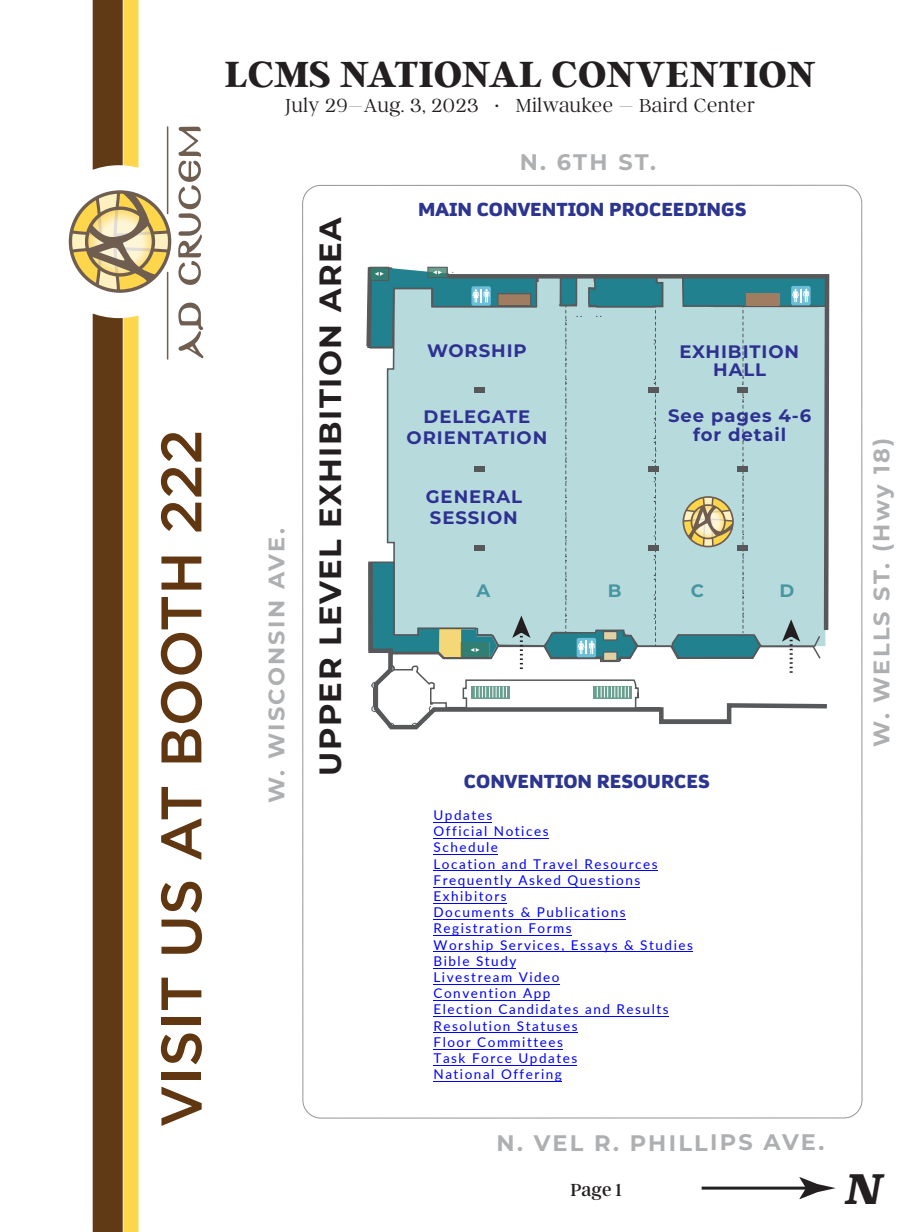
<style>
.page{position:relative;width:917px;height:1232px;background:#fff}
.page>*{position:absolute;margin:0;border:0;box-sizing:border-box;transform-origin:0 0}
.t1{font:700 40.5px "Argent CF";letter-spacing:-.005em;color:#231f20;scale:1.05 1}
.t2{font:italic 700 40.5px "Superclarendon";color:#231f20}
.t3{font:700 30.75px "Montserrat";letter-spacing:.05em;color:#231f20}
.t4{font:700 22.5px "Montserrat";letter-spacing:.1em;color:rgb(147 149 152/.75)}
.t5{font:100 21px "Argent CF";letter-spacing:.02em;color:#231f20;scale:1.05 1}
.t6{font:19.5px "Argent CF";color:#231f20}
.t7{font:700 18px/21.6px "Montserrat";letter-spacing:.05em;color:#2e3092;text-align:center}
.t8{font:900 18px "Daytona Pro";color:#2c3590}
.t9{font:700 18px "Montserrat";color:rgb(33 129 142/.75)}
.t10{font:13.5px/16.2px "Lato";letter-spacing:.115em;color:#00f}
</style>
<div class="page">
<hr style="left:701px;top:1186px;width:110px;height:3px;background:#231f20">
<svg style="left:799px;top:1177px;width:36px;height:22px"></svg>
<svg style="left:161px;top:1087px;width:41px;height:39px"></svg>
<div style="left:161px;top:1072px;width:40px;height:7px;background:#603711"></div>
<svg style="left:161px;top:1033px;width:41px;height:31px"></svg>
<div style="left:161px;top:1018px;width:40px;height:7px;background:#603711"></div>
<svg style="left:161px;top:978px;width:40px;height:32px"></svg>
<svg style="left:161px;top:920px;width:41px;height:34px"></svg>
<svg style="left:161px;top:882px;width:41px;height:31px"></svg>
<svg style="left:161px;top:787px;width:40px;height:73px"></svg>
<svg style="left:161px;top:729px;width:40px;height:33px"></svg>
<svg style="left:161px;top:681px;width:41px;height:42px"></svg>
<svg style="left:161px;top:597px;width:41px;height:78px"></svg>
<svg style="left:161px;top:556px;width:40px;height:34px"></svg>
<svg style="left:161px;top:503px;width:40px;height:28px"></svg>
<svg style="left:161px;top:468px;width:40px;height:29px"></svg>
<svg style="left:161px;top:433px;width:40px;height:29px"></svg>
<div style="left:93px;top:0;width:30px;height:1232px;background:#603915"></div>
<div style="left:123px;top:0;width:15px;height:1232px;background:#fed64c"></div>
<div style="left:42px;top:165px;width:153px;height:153px;background:#fff;border-radius:50%"></div>
<hr style="left:167px;top:272px;width:1px;height:88px;background:#6f5d50">
<svg style="left:178px;top:127px;width:24px;height:158px"></svg>
<svg style="left:178px;top:303px;width:25px;height:55px"></svg>
<hr style="left:167px;top:126px;width:1px;height:88px;background:#6f5d50">
<svg style="left:69px;top:190px;width:102px;height:103px"></svg>
<svg style="left:366px;top:266px;width:462px;height:463px"></svg>
<hr style="left:433px;top:1081px;width:129px;height:1px;background:#00f">
<hr style="left:433px;top:1065px;width:144px;height:1px;background:#00f">
<hr style="left:433px;top:1049px;width:130px;height:1px;background:#00f">
<hr style="left:433px;top:1032px;width:145px;height:1px;background:#00f">
<hr style="left:433px;top:1016px;width:235px;height:1px;background:#00f">
<hr style="left:433px;top:1000px;width:117px;height:1px;background:#00f">
<hr style="left:433px;top:984px;width:126px;height:1px;background:#00f">
<hr style="left:433px;top:968px;width:83px;height:1px;background:#00f">
<hr style="left:433px;top:951px;width:260px;height:1px;background:#00f">
<hr style="left:433px;top:935px;width:138px;height:1px;background:#00f">
<hr style="left:433px;top:919px;width:192px;height:1px;background:#00f">
<hr style="left:433px;top:903px;width:73px;height:1px;background:#00f">
<hr style="left:433px;top:887px;width:207px;height:1px;background:#00f">
<hr style="left:433px;top:870px;width:224px;height:1px;background:#00f">
<hr style="left:433px;top:854px;width:65px;height:1px;background:#00f">
<hr style="left:433px;top:838px;width:115px;height:1px;background:#00f">
<hr style="left:433px;top:822px;width:59px;height:1px;background:#00f">
<h1 class="t1" style="left:224px;top:52px;width:564px">LCMS NATIONAL CONVENTION</h1>
<h3 class="t5" style="left:285px;top:95px;width:449px">July 29–Aug. 3, 2023 • Milwaukee – Baird Center</h3>
<h3 class="t4" style="left:260px;top:803px;width:276px;rotate:-90deg">W. WISCONSIN AVE.</h3>
<h2 class="t3" style="left:308px;top:776px;width:560px;rotate:-90deg">UPPER LEVEL EXHIBITION AREA</h2>
<h3 class="t4" style="left:519px;top:146px;width:138px">N. 6TH ST.</h3>
<h3 class="t8" style="left:418px;top:198px;width:330px">MAIN CONVENTION PROCEEDINGS</h3>
<h3 class="t7" style="left:427px;top:339px;width:101px">WORSHIP</h3>
<h3 class="t7" style="left:679px;top:342px;width:121px;line-height:17.7px">EXHIBITION<br>HALL</h3>
<h3 class="t7" style="left:668px;top:406px;width:145px;line-height:18.6px">See pages 4-6 for detail</h3>
<h3 class="t7" style="left:406px;top:405px;width:142px">DELEGATE<br>ORIENTATION</h3>
<h3 class="t7" style="left:426px;top:484px;width:98px;text-align:left">GENERAL<br>SESSION</h3>
<h3 class="t9" style="left:476px;top:577px;width:15px">A</h3>
<h3 class="t9" style="left:607px;top:577px;width:15px">B</h3>
<h3 class="t9" style="left:690px;top:577px;width:15px">C</h3>
<h3 class="t9" style="left:779px;top:577px;width:16px">D</h3>
<h3 class="t8" style="left:464px;top:770px;width:247px">CONVENTION RESOURCES</h3>
<p class="t10" style="left:433px;top:806px;width:261px">Updates<br>Official Notices<br>Schedule<br>Location and Travel Resources<br>Frequently Asked Questions<br>Exhibitors<br>Documents &amp; Publications<br>Registration Forms<br>Worship Services, Essays &amp; Studies<br>Bible Study<br>Livestream Video<br>Convention App<br>Election Candidates and Results<br>Resolution Statuses<br>Floor Committees<br>Task Force Updates<br>National Offering</p>
<h3 class="t4" style="left:865px;top:747px;width:311px;rotate:-90deg">W. WELLS ST. (Hwy 18)</h3>
<h3 class="t4" style="left:496px;top:1126px;width:329px">N. VEL R. PHILLIPS AVE.</h3>
<h3 class="t6" style="left:570px;top:1179px;width:53px">Page 1</h3>
<h1 class="t2" style="left:843px;top:1165px;width:39px">N</h1>
</div>
